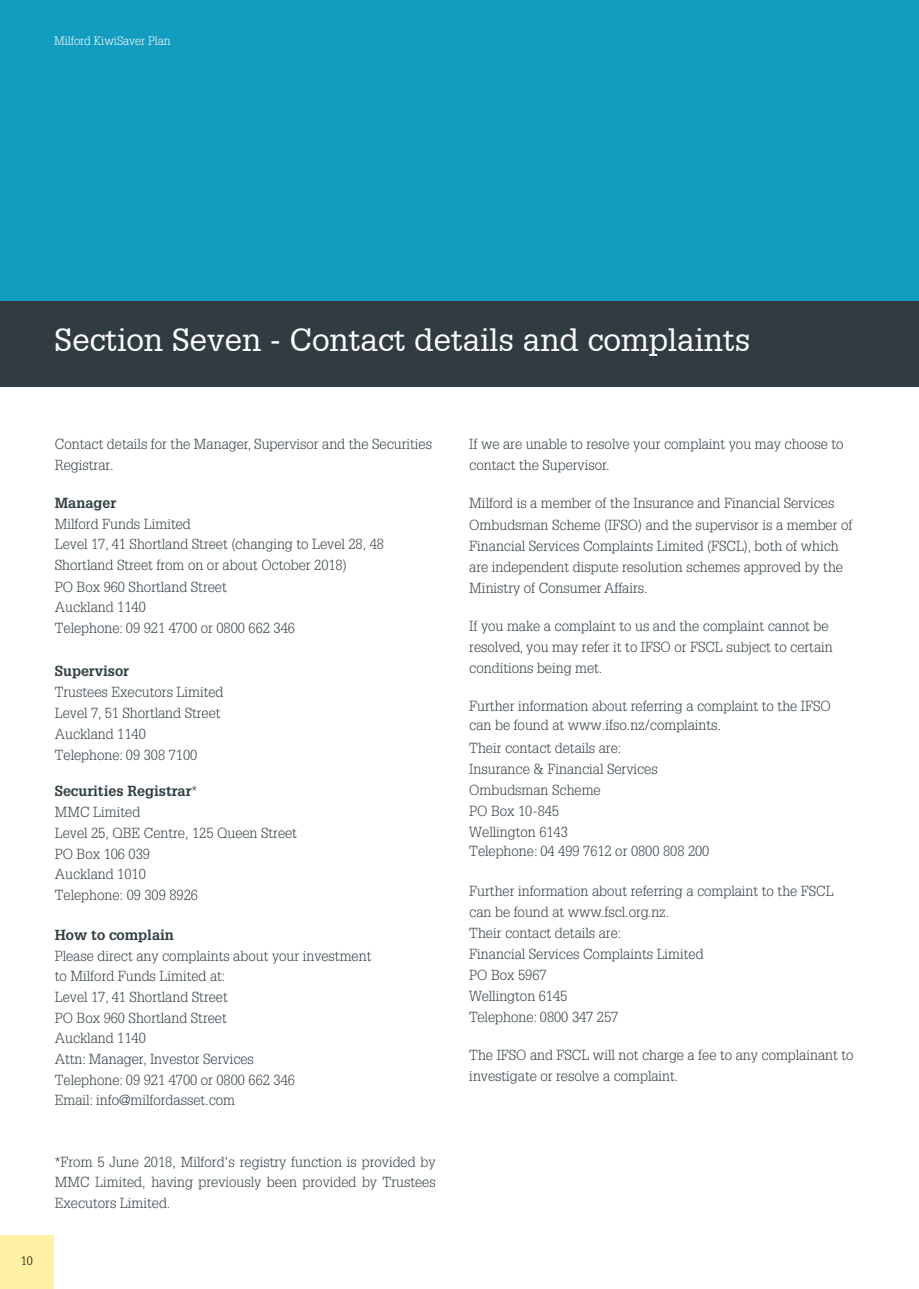
<style>
.page{position:relative;width:919px;height:1289px;background:#fff}
.page>*{position:absolute;margin:0;border:0;box-sizing:border-box;transform-origin:0 0}
.t1{font:31.5px "Glypha 55 Roman";color:#fff}
.t2{font:300 14.25px/21px "Glypha";color:#303c42}
.t3{font:300 14.25px/21px "Glypha LT Std";color:#303c42}
.t4{font:700 14.25px "Glypha";color:#303c42}
.t5{font:300 12px "Glypha";color:#fff}
.t6{font:300 12px "Glypha";color:#000}
.s1{font-family:"Glypha LT Std"}
.s2{font-family:"Glypha LT Std";font-weight:300}
.s3{font-family:"Glypha"}
</style>
<div class="page">
<div style="left:0;top:0;width:918px;height:301px;background:#129dc0"></div>
<div style="left:0;top:301px;width:918px;height:85px;background:#303c42"></div>
<div style="left:0;top:1234px;width:54px;height:54px;background:#fff0a4"></div>
<p class="t5" style="left:54px;top:34px;width:118px">Milford KiwiSaver Plan</p>
<h1 class="t1" style="left:55px;top:321px;width:697px">Section Seven - Contact details and complaints</h1>
<p class="t6" style="left:21px;top:1254px;width:13px">10</p>
<p class="t2" style="left:55px;top:433px;width:379px">Contact details for the Manager, Supervisor and the Securities<br>Registrar.</p>
<p class="t4" style="left:55px;top:494px;width:63px">Manager</p>
<p class="t2" style="left:55px;top:514px;width:331px;line-height:19.5px">Milford Funds Limited<br>Level 17, 41 Shortland Street <span class="s1">(changing to Level 28, 48</span></p>
<p class="t3" style="left:55px;top:555px;width:293px">Shortland Street from on or about October 2018)</p>
<p class="t2" style="left:55px;top:576px;width:241px">PO Box 960 Shortland Street<br>Auckland 1140<br>Telephone: 09 921 4700 or 0800 662 346</p>
<p class="t4" style="left:55px;top:662px;width:76px">Supervisor</p>
<p class="t2" style="left:55px;top:681px;width:170px">Trustees Executors Limited<br>Level 7, 51 Shortland Street<br>Auckland 1140<br>Telephone: 09 308 7100</p>
<p class="t4" style="left:55px;top:781px;width:144px">Securities Registrar<span class="s2">*</span></p>
<p class="t3" style="left:55px;top:801px;width:244px">MMC Limited<br>Level 25, QBE Centre, 125 Queen Street<br>PO Box 106 039<br>Auckland 1010<br>Telephone: 09 309 8926</p>
<p class="t4" style="left:55px;top:925px;width:121px">How to complain</p>
<p class="t2" style="left:55px;top:945px;width:318px">Please direct any complaints about your investment to Milford Funds Limited at:<br>Level 17, 41 Shortland Street<br>PO Box 960 Shortland Street<br>Auckland 1140<br>Attn: Manager, Investor Services<br>Telephone: 09 921 4700 or 0800 662 346<br>Email: info@milfordasset.com</p>
<p class="t3" style="left:55px;top:1151px;width:382px;line-height:20.5px;text-align:justify">*From 5 June 2018, Milford's registry function is provided by MMC Limited, having previously been provided by Trustees Executors Limited.</p>
<p class="t2" style="left:469px;top:434px;width:375px">If we are unable to resolve your complaint you may choose to contact the Supervisor.</p>
<p class="t2" style="left:469px;top:493px;width:384px">Milford is a member of the Insurance and Financial Services Ombudsman Scheme (IFSO) and the supervisor is a member of Financial Services Complaints Limited (FSCL), both of which are independent dispute resolution schemes approved by the Ministry of Consumer Affairs.</p>
<p class="t2" style="left:469px;top:615px;width:365px">If you make a complaint to us and the complaint cannot be resolved, you may refer it to IFSO or FSCL subject to certain conditions being met.</p>
<p class="t2" style="left:469px;top:695px;width:363px">Further information about referring a complaint to the IFSO</p>
<p class="t3" style="left:469px;top:715px;width:253px"><span class="s3">can be found at</span> www.ifso.nz/complaints.</p>
<p class="t2" style="left:469px;top:737px;width:190px">Their contact details are:<br>Insurance &amp; Financial Services<br>Ombudsman Scheme<br>PO Box 10-845<br>Wellington 6143</p>
<p class="t3" style="left:469px;top:841px;width:241px"><span class="s3">Telephone:</span> 04 499 7612 or 0800 808 200</p>
<p class="t2" style="left:469px;top:880px;width:366px">Further information about referring a complaint to the FSCL can be found at www.fscl.org.nz.<br>Their contact details are:<br>Financial Services Complaints Limited<br>PO Box 5967<br>Wellington 6145<br>Telephone: 0800 347 257</p>
<p class="t2" style="left:469px;top:1044px;width:386px">The IFSO and FSCL will not charge a fee to any complainant to investigate or resolve a complaint.</p>
</div>
